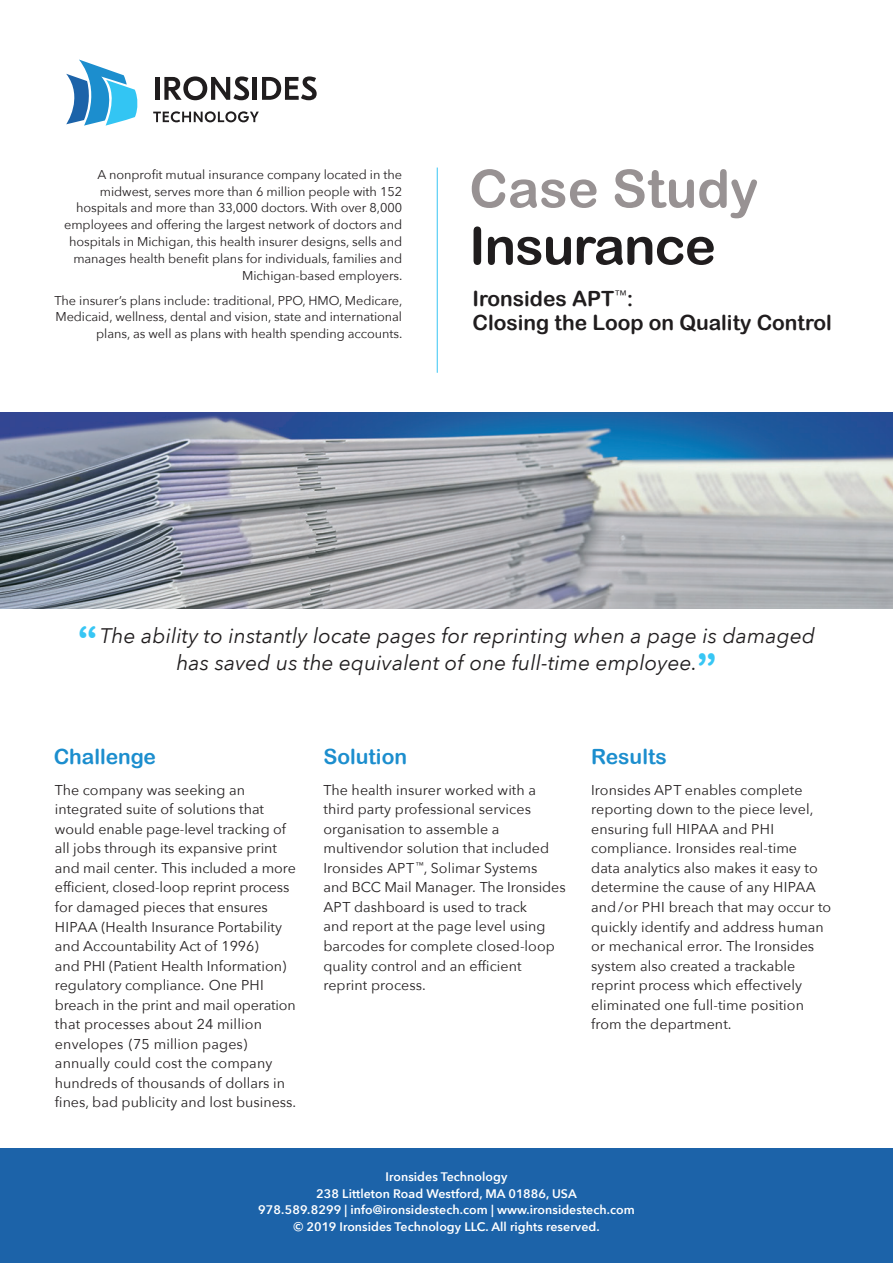
<style>
.page{position:relative;width:893px;height:1263px;background:#fff}
.page>*{position:absolute;margin:0;border:0;box-sizing:border-box;transform-origin:0 0}
.Main_Caption{font:52.5px "Arial Rounded MT Bold";color:#989293}
.Main_Caption-2{font:52.05px "Arial Rounded MT Bold";letter-spacing:-.02em;color:#201d1e}
.Skew_under_caption{font:italic 21px/27px "Avenir Next";letter-spacing:.005em;color:#201d1e;text-align:center}
.t1{font:21px/24px "Arial Rounded MT Bold";color:#201d1e}
.Main_Caption-3{font:21px "Arial Rounded MT Bold";color:#1c8ece}
.Main_paragraph_Style{font:21px "Arial Rounded MT Bold";color:#1c8ece}
.Main_paragraph_Style-2{font:14.25px/19.5px "Avenir Next";letter-spacing:.005em;color:#231f20}
.Main_paragraph_Style-3{font:12.75px/16.8px "Avenir Next";letter-spacing:-.005em;color:#231f20;text-align:right}
.t2{font:600 12.3px "Avenir Next";letter-spacing:.005em;color:#fff}
.s1{font-family:"Arial Rounded MT Bold";font-style:normal;font-size:42px;color:#38c6f4}
</style>
<div class="page">
<hr style="left:155px;top:77px;width:4px;height:23px;background:#201d1e">
<svg style="left:164px;top:76px;width:85px;height:24px"></svg>
<hr style="left:253px;top:77px;width:4px;height:23px;background:#201d1e">
<svg style="left:262px;top:76px;width:55px;height:24px"></svg>
<svg style="left:153px;top:111px;width:106px;height:11px"></svg>
<svg style="left:66px;top:60px;width:72px;height:66px"></svg>
<img style="left:0;top:412px;width:893px;height:197px">
<div style="left:0;top:1148px;width:893px;height:115px;background:#1c63a9"></div>
<hr style="left:437px;top:168px;width:1px;height:205px;background:#38c6f4">
<p class="Main_paragraph_Style-3" style="left:64px;top:165px;width:340px">A nonprofit mutual insurance company located in the midwest, serves more than 6 million people with 152 hospitals and more than 33,000 doctors. With over 8,000 employees and offering the largest network of doctors and hospitals in Michigan, this health insurer designs, sells and manages health benefit plans for individuals, families and Michigan-based employers.</p>
<p class="Main_paragraph_Style-3" style="left:55px;top:291px;width:349px">The insurer’s plans include: traditional, PPO, HMO, Medicare,<br>Medicaid, wellness, dental and vision, state and international plans, as well as plans with health spending accounts.</p>
<p class="Main_Caption" style="left:469px;top:158px;width:291px">Case Study</p>
<p class="Main_Caption-2" style="left:469px;top:215px;width:248px">Insurance</p>
<p class="t1" style="left:472px;top:286px;width:361px">Ironsides APT<sup>™</sup>:<br>Closing the Loop on Quality Control</p>
<p class="Skew_under_caption" style="left:78px;top:621px;width:739px"><span class="s1">“</span> The ability to instantly locate pages for reprinting when a page is damaged has saved us the equivalent of one full-time employee.<span class="s1">”</span></p>
<p class="Main_Caption-3" style="left:54px;top:744px;width:104px">Challenge</p>
<p class="Main_paragraph_Style" style="left:323px;top:744px;width:85px">Solution</p>
<p class="Main_Caption-3" style="left:591px;top:744px;width:77px">Results</p>
<p class="Main_paragraph_Style-2" style="left:55px;top:780px;width:243px">The company was seeking an integrated suite of solutions that would enable page-level tracking of all jobs through its expansive print and mail center. This included a more efficient, closed-loop reprint process for damaged pieces that ensures HIPAA (Health Insurance Portability and Accountability Act of 1996)<br>and PHI (Patient Health Information) regulatory compliance. One PHI breach in the print and mail operation that processes about 24 million envelopes (75 million pages) annually could cost the company hundreds of thousands of dollars in fines, bad publicity and lost business.</p>
<p class="Main_paragraph_Style-2" style="left:323px;top:780px;width:244px">The health insurer worked with a third party professional services organisation to assemble a multivendor solution that included<br>Ironsides APT<sup>™</sup>, Solimar Systems and BCC Mail Manager. The Ironsides<br>APT dashboard is used to track<br>and report at the page level using barcodes for complete closed-loop quality control and an efficient reprint process.</p>
<p class="Main_paragraph_Style-2" style="left:591px;top:780px;width:242px">Ironsides APT enables complete reporting down to the piece level, ensuring full HIPAA and PHI compliance. Ironsides real-time<br>data analytics also makes it easy to determine the cause of any HIPAA and /or PHI breach that may occur to quickly identify and address human or mechanical error. The Ironsides system also created a trackable reprint process which effectively eliminated one full-time position from the department.</p>
<p class="t2" style="left:386px;top:1166px;width:123px">Ironsides Technology</p>
<p class="t2" style="left:316px;top:1183px;width:262px">238 Littleton Road Westford, MA 01886, USA</p>
<p class="t2" style="left:258px;top:1199px;width:378px">978.589.8299 | info@ironsidestech.com | www.ironsidestech.com</p>
<p class="t2" style="left:293px;top:1216px;width:308px">© 2019 Ironsides Technology LLC. All rights reserved.</p>
</div>
